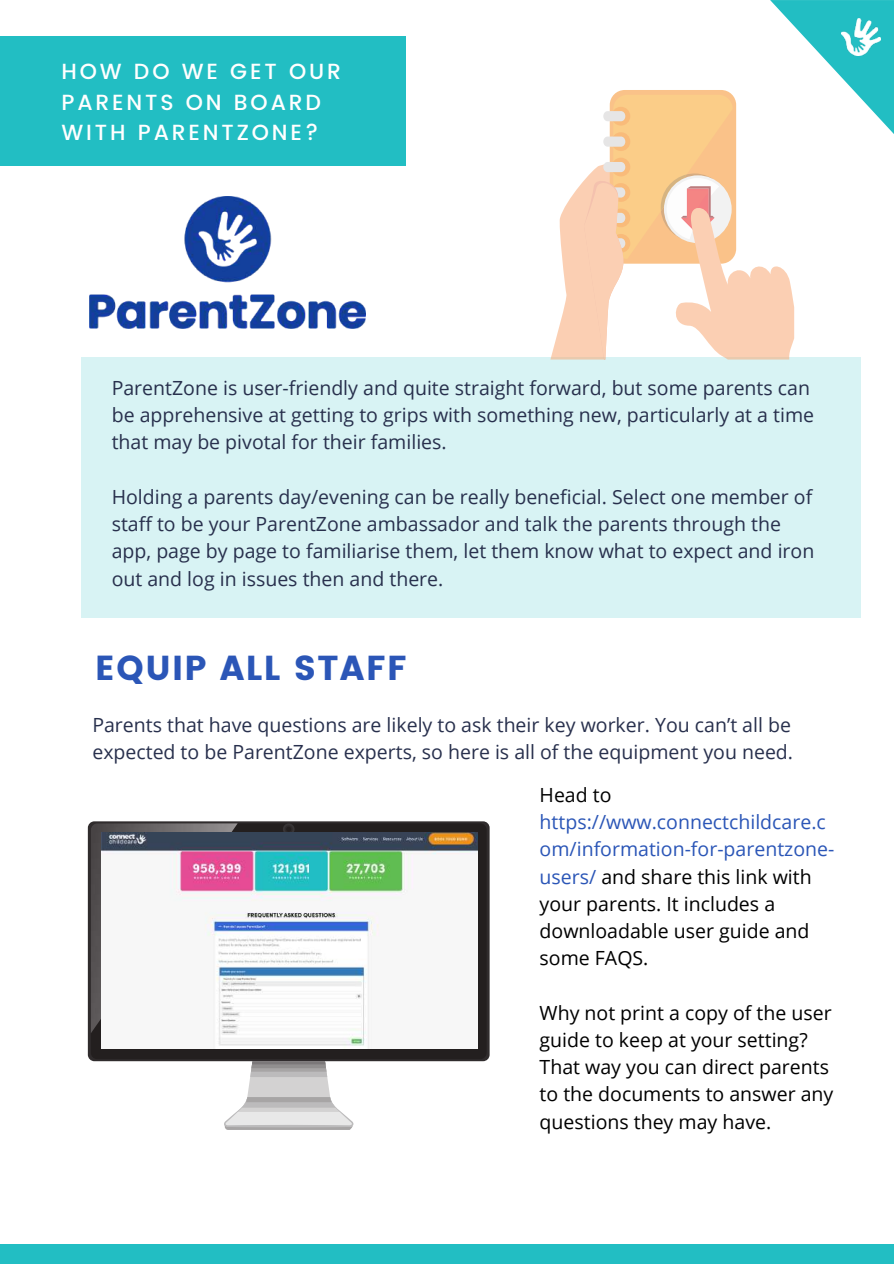
<style>
.page{position:relative;width:894px;height:1264px;background:#fff}
.page>*{position:absolute;margin:0;border:0;box-sizing:border-box;transform-origin:0 0}
.t1{font:34.65px "Poppins";letter-spacing:.04em;color:#2b56b7}
.t2{font:500 21.9px/30.6px "Poppins";letter-spacing:.13em;color:#fff}
.t3{font:19.5px/27.2px "Open Sans";color:#28304d}
.t4{font:19.5px/27.2px "Open Sans";color:#000}
.s1{color:#2b56b7}
</style>
<div class="page">
<div style="left:0;top:1244px;width:893px;height:19px;background:#22bec3"></div>
<div style="left:81px;top:357px;width:779px;height:260px;background:#d8f3f4"></div>
<div style="left:0;top:37px;width:405px;height:128px;background:#22bec3"></div>
<img style="left:89px;top:197px;width:276px;height:131px">
<div style="left:88px;top:821px;width:401px;height:240px;background:#302c2d;border-radius:7px"></div>
<div style="left:91px;top:823px;width:395px;height:236px;background:#231f1f;border-radius:6px"></div>
<div style="left:283px;top:823px;width:11px;height:12px;background:#383536;border-radius:50%"></div>
<div style="left:285px;top:825px;width:7px;height:8px;background:#2e2a2b;border-radius:50%"></div>
<svg style="left:287px;top:827px;width:4px;height:4px"></svg>
<img style="left:91px;top:823px;width:146px;height:210px">
<svg style="left:223px;top:1061px;width:131px;height:68px"></svg>
<img style="left:101px;top:832px;width:376px;height:216px">
<svg style="left:550px;top:0;width:343px;height:359px"></svg>
<p class="t2" style="left:61px;top:56px;width:281px">HOW DO WE GET OUR<br>PARENTS ON BOARD<br>WITH PARENTZONE?</p>
<p class="t3" style="left:112px;top:374px;width:703px">ParentZone is user-friendly and quite straight forward, but some parents can be apprehensive at getting to grips with something new, particularly at a time that may be pivotal for their families.</p>
<p class="t3" style="left:112px;top:482px;width:704px">Holding a parents day/evening can be really beneficial. Select one member of staff to be your ParentZone ambassador and talk the parents through the app, page by page to familiarise them, let them know what to expect and iron out and log in issues then and there.</p>
<h1 class="t1" style="left:95px;top:647px;width:313px">EQUIP ALL STAFF</h1>
<p class="t3" style="left:92px;top:710px;width:702px">Parents that have questions are likely to ask their key worker. You can’t all be expected to be ParentZone experts, so here is all of the equipment you need.</p>
<p class="t4" style="left:539px;top:780px;width:73px">Head to</p>
<p class="t4" style="left:539px;top:808px;width:296px"><span class="s1">https://www.connectchildcare.c om/information-for-parentzone&shy;users/</span> and share this link with your parents. It includes a downloadable user guide and some FAQS.</p>
<p class="t4" style="left:539px;top:998px;width:295px">Why not print a copy of the user guide to keep at your setting?<br>That way you can direct parents to the documents to answer any questions they may have.</p>
</div>
